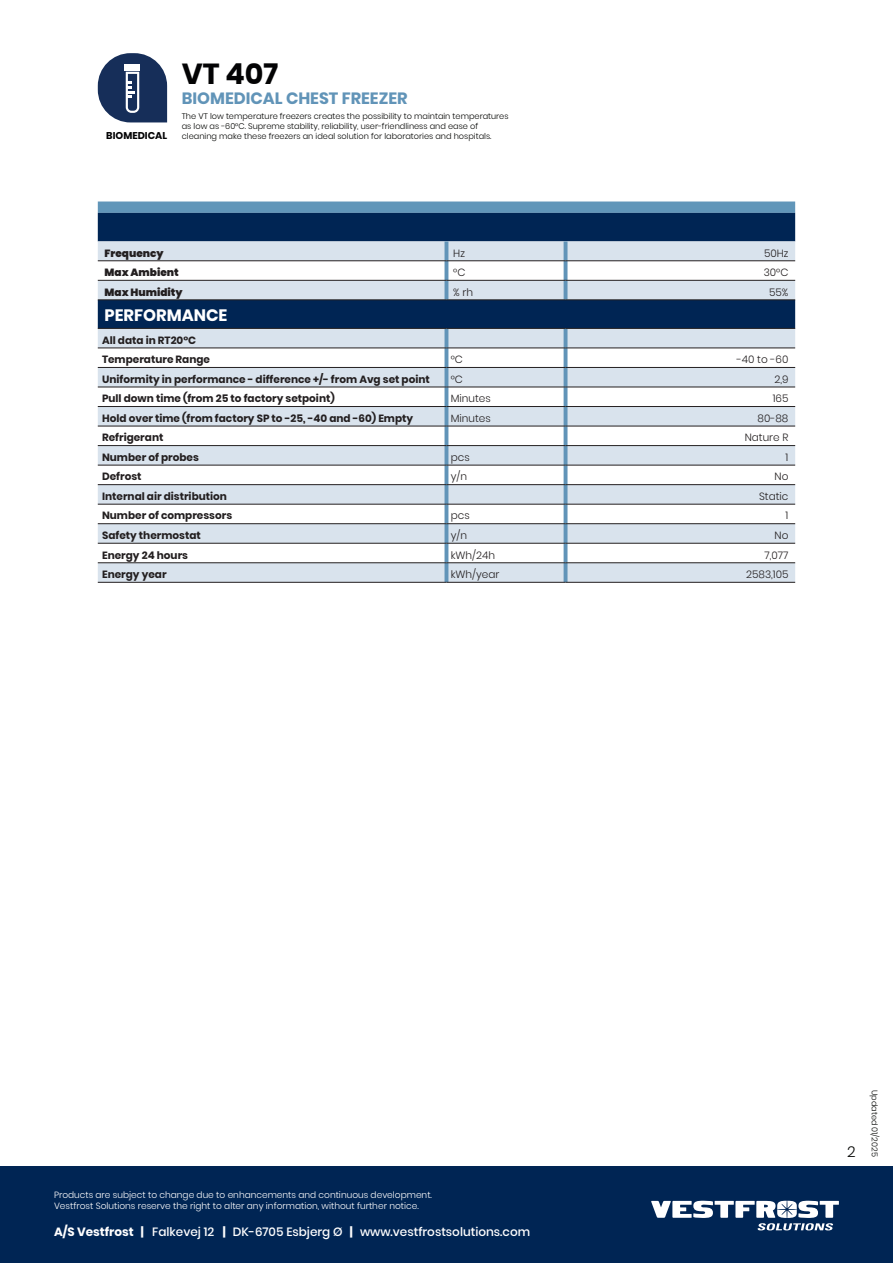
<style>
.page{position:relative;width:893px;height:1263px;background:#fff}
.page>*{position:absolute;margin:0;border:0;box-sizing:border-box;transform-origin:0 0}
.Stor_overskift{font:700 28.95px "Poppins";color:#030304}
.Bold{font:700 16.5px "Poppins";color:#fff}
.Roman{font:700 16.35px "Poppins";color:#6194b8}
.Toc_style{font:300 15px "Poppins";color:#040503}
.Roman-2{font:500 12px "Poppins";color:#fff}
.Light{font:700 10.5px "Poppins";color:#231f20}
.Light-2{font:300 10.5px "Poppins";color:#231f20}
.Light-3{font:900 10.5px "Poppins";color:#231f20}
.Roman-3{font:700 9.9px "Poppins";color:#030304}
.t1{font:300 9px "Poppins";color:#fff}
.t2{font:300 8.25px/9.8px "Poppins";color:#040503}
.s1{font-weight:700}
</style>
<div class="page">
<div style="left:0;top:1166px;width:893px;height:97px;background:#002554"></div>
<svg style="left:651px;top:1201px;width:188px;height:29px"></svg>
<svg style="left:98px;top:53px;width:69px;height:69px"></svg>
<div style="left:125px;top:64px;width:15px;height:7px;background:#fff"></div>
<svg style="left:98px;top:201px;width:697px;height:40px;background:#1f4873"></svg>
<svg style="left:98px;top:241px;width:697px;height:341px;background:#d2dbe5"></svg>
<svg style="left:98px;top:262px;width:697px;height:300px;fill:#d9e3ed"></svg>
<div style="left:98px;top:301px;width:697px;height:27px;background:#002554"></div>
<svg style="left:444px;top:241px;width:4px;height:20px"></svg>
<hr style="left:564px;top:241px;width:3px;height:20px;background:#6194b8">
<svg style="left:444px;top:262px;width:4px;height:18px"></svg>
<hr style="left:564px;top:261px;width:3px;height:19px;background:#6194b8">
<svg style="left:444px;top:281px;width:4px;height:19px"></svg>
<hr style="left:564px;top:280px;width:3px;height:20px;background:#6194b8">
<svg style="left:444px;top:329px;width:4px;height:19px"></svg>
<hr style="left:564px;top:329px;width:3px;height:19px;background:#6194b8">
<svg style="left:444px;top:349px;width:4px;height:18px"></svg>
<hr style="left:564px;top:348px;width:3px;height:19px;background:#6194b8">
<svg style="left:444px;top:368px;width:4px;height:19px"></svg>
<hr style="left:564px;top:368px;width:3px;height:19px;background:#6194b8">
<svg style="left:444px;top:388px;width:4px;height:18px"></svg>
<hr style="left:564px;top:387px;width:3px;height:19px;background:#6194b8">
<svg style="left:444px;top:407px;width:4px;height:19px"></svg>
<hr style="left:564px;top:407px;width:3px;height:19px;background:#6194b8">
<svg style="left:444px;top:427px;width:4px;height:18px"></svg>
<hr style="left:564px;top:426px;width:3px;height:19px;background:#6194b8">
<svg style="left:444px;top:446px;width:4px;height:19px"></svg>
<hr style="left:564px;top:446px;width:3px;height:19px;background:#6194b8">
<svg style="left:444px;top:466px;width:4px;height:18px"></svg>
<hr style="left:564px;top:465px;width:3px;height:19px;background:#6194b8">
<svg style="left:444px;top:485px;width:4px;height:19px"></svg>
<hr style="left:564px;top:485px;width:3px;height:19px;background:#6194b8">
<svg style="left:444px;top:505px;width:4px;height:18px"></svg>
<hr style="left:564px;top:504px;width:3px;height:19px;background:#6194b8">
<svg style="left:444px;top:524px;width:4px;height:19px"></svg>
<hr style="left:564px;top:524px;width:3px;height:19px;background:#6194b8">
<svg style="left:444px;top:544px;width:4px;height:18px"></svg>
<hr style="left:564px;top:543px;width:3px;height:20px;background:#6194b8">
<svg style="left:444px;top:563px;width:4px;height:19px"></svg>
<hr style="left:564px;top:563px;width:3px;height:19px;background:#6194b8">
<hr style="left:98px;top:261px;width:348px;height:1px;background:#231f20">
<hr style="left:446px;top:261px;width:120px;height:1px;background:#231f20">
<hr style="left:566px;top:261px;width:229px;height:1px;background:#231f20">
<hr style="left:98px;top:328px;width:348px;height:1px;background:#231f20">
<hr style="left:446px;top:328px;width:120px;height:1px;background:#231f20">
<hr style="left:566px;top:328px;width:229px;height:1px;background:#231f20">
<hr style="left:98px;top:348px;width:348px;height:1px;background:#231f20">
<hr style="left:446px;top:348px;width:120px;height:1px;background:#231f20">
<hr style="left:566px;top:348px;width:229px;height:1px;background:#231f20">
<hr style="left:98px;top:280px;width:348px;height:1px;background:#231f20">
<hr style="left:446px;top:280px;width:120px;height:1px;background:#231f20">
<hr style="left:566px;top:280px;width:229px;height:1px;background:#231f20">
<hr style="left:98px;top:300px;width:348px;height:1px;background:#231f20">
<hr style="left:446px;top:300px;width:120px;height:1px;background:#231f20">
<hr style="left:566px;top:300px;width:229px;height:1px;background:#231f20">
<hr style="left:98px;top:367px;width:348px;height:1px;background:#231f20">
<hr style="left:446px;top:367px;width:120px;height:1px;background:#231f20">
<hr style="left:566px;top:367px;width:229px;height:1px;background:#231f20">
<hr style="left:98px;top:387px;width:348px;height:1px;background:#231f20">
<hr style="left:446px;top:387px;width:120px;height:1px;background:#231f20">
<hr style="left:566px;top:387px;width:229px;height:1px;background:#231f20">
<hr style="left:98px;top:406px;width:348px;height:1px;background:#231f20">
<hr style="left:446px;top:406px;width:120px;height:1px;background:#231f20">
<hr style="left:566px;top:406px;width:229px;height:1px;background:#231f20">
<hr style="left:98px;top:426px;width:348px;height:1px;background:#231f20">
<hr style="left:446px;top:426px;width:120px;height:1px;background:#231f20">
<hr style="left:566px;top:426px;width:229px;height:1px;background:#231f20">
<hr style="left:98px;top:445px;width:348px;height:1px;background:#231f20">
<hr style="left:446px;top:445px;width:120px;height:1px;background:#231f20">
<hr style="left:566px;top:445px;width:229px;height:1px;background:#231f20">
<hr style="left:98px;top:465px;width:348px;height:1px;background:#231f20">
<hr style="left:446px;top:465px;width:120px;height:1px;background:#231f20">
<hr style="left:566px;top:465px;width:229px;height:1px;background:#231f20">
<hr style="left:98px;top:484px;width:348px;height:1px;background:#231f20">
<hr style="left:446px;top:484px;width:120px;height:1px;background:#231f20">
<hr style="left:566px;top:484px;width:229px;height:1px;background:#231f20">
<hr style="left:98px;top:504px;width:348px;height:1px;background:#231f20">
<hr style="left:446px;top:504px;width:120px;height:1px;background:#231f20">
<hr style="left:566px;top:504px;width:229px;height:1px;background:#231f20">
<hr style="left:98px;top:523px;width:348px;height:1px;background:#231f20">
<hr style="left:446px;top:523px;width:120px;height:1px;background:#231f20">
<hr style="left:566px;top:523px;width:229px;height:1px;background:#231f20">
<hr style="left:98px;top:543px;width:348px;height:1px;background:#231f20">
<hr style="left:446px;top:543px;width:120px;height:1px;background:#231f20">
<hr style="left:566px;top:543px;width:229px;height:1px;background:#231f20">
<hr style="left:98px;top:562px;width:348px;height:1px;background:#231f20">
<hr style="left:446px;top:562px;width:120px;height:1px;background:#231f20">
<hr style="left:566px;top:562px;width:229px;height:1px;background:#231f20">
<hr style="left:98px;top:582px;width:348px;height:1px;background:#231f20">
<hr style="left:446px;top:582px;width:120px;height:1px;background:#231f20">
<hr style="left:566px;top:582px;width:229px;height:1px;background:#231f20">
<p class="Roman-3" style="left:106px;top:130px;width:62px">BIOMEDICAL</p>
<p class="Stor_overskift" style="left:182px;top:57px;width:98px">VT 407</p>
<p class="Roman" style="left:182px;top:89px;width:227px">BIOMEDICAL CHEST FREEZER</p>
<p class="t2" style="left:182px;top:111px;width:328px">The VT low temperature freezers creates the possibility to maintain temperatures as low as -60°C. Supreme stability, reliability, user-friendliness and ease of cleaning make these freezers an ideal solution for laboratories and hospitals.</p>
<p class="Light-3" style="left:105px;top:247px;width:61px">Frequency</p>
<p class="Light-2" style="left:453px;top:247px;width:13px">Hz</p>
<p class="Light-2" style="left:764px;top:247px;width:26px">50Hz</p>
<p class="Light-3" style="left:105px;top:266px;width:76px">Max Ambient</p>
<p class="Light-2" style="left:453px;top:266px;width:14px">°C</p>
<p class="Light-2" style="left:764px;top:266px;width:26px">30°C</p>
<p class="Light-3" style="left:105px;top:286px;width:80px">Max Humidity</p>
<p class="Light-2" style="left:453px;top:286px;width:21px">% rh</p>
<p class="Light-2" style="left:769px;top:286px;width:21px">55%</p>
<p class="Bold" style="left:105px;top:306px;width:124px">PERFORMANCE</p>
<p class="Light" style="left:102px;top:334px;width:96px">All data in RT20°C</p>
<p class="Light" style="left:102px;top:353px;width:110px">Temperature Range</p>
<p class="Light-2" style="left:451px;top:353px;width:14px">°C</p>
<p class="Light-2" style="left:737px;top:353px;width:53px">-40 to -60</p>
<p class="Light" style="left:102px;top:373px;width:329px">Uniformity in performance - difference +/- from Avg set point</p>
<p class="Light-2" style="left:451px;top:373px;width:14px">°C</p>
<p class="Light-2" style="left:774px;top:373px;width:16px">2,9</p>
<p class="Light" style="left:102px;top:392px;width:234px">Pull down time (from 25 to factory setpoint)</p>
<p class="Light-2" style="left:451px;top:392px;width:42px">Minutes</p>
<p class="Light-2" style="left:773px;top:392px;width:17px">165</p>
<p class="Light" style="left:102px;top:412px;width:313px">Hold over time (from factory SP to -25, -40 and -60) Empty</p>
<p class="Light-2" style="left:451px;top:412px;width:42px">Minutes</p>
<p class="Light-2" style="left:757px;top:412px;width:32px">80-88</p>
<p class="Light" style="left:102px;top:432px;width:63px">Refrigerant</p>
<p class="Light-2" style="left:745px;top:432px;width:45px">Nature R</p>
<p class="Light" style="left:102px;top:451px;width:98px">Number of probes</p>
<p class="Light-2" style="left:451px;top:451px;width:20px">pcs</p>
<p class="Light-2" style="left:786px;top:451px;width:4px">1</p>
<p class="Light" style="left:102px;top:471px;width:41px">Defrost</p>
<p class="Light-2" style="left:451px;top:471px;width:18px">y/n</p>
<p class="Light-2" style="left:774px;top:471px;width:15px">No</p>
<p class="Light" style="left:102px;top:490px;width:126px">Internal air distribution</p>
<p class="Light-2" style="left:759px;top:490px;width:31px">Static</p>
<p class="Light" style="left:102px;top:510px;width:132px">Number of compressors</p>
<p class="Light-2" style="left:451px;top:510px;width:20px">pcs</p>
<p class="Light-2" style="left:786px;top:510px;width:4px">1</p>
<p class="Light" style="left:102px;top:529px;width:100px">Safety thermostat</p>
<p class="Light-2" style="left:451px;top:529px;width:18px">y/n</p>
<p class="Light-2" style="left:774px;top:529px;width:15px">No</p>
<p class="Light" style="left:102px;top:549px;width:88px">Energy 24 hours</p>
<p class="Light-2" style="left:451px;top:549px;width:46px">kWh/24h</p>
<p class="Light-2" style="left:764px;top:549px;width:25px">7,077</p>
<p class="Light" style="left:102px;top:568px;width:66px">Energy year</p>
<p class="Light-2" style="left:451px;top:568px;width:50px">kWh/year</p>
<p class="Light-2" style="left:746px;top:568px;width:44px">2583,105</p>
<p class="t1" style="left:54px;top:1190px;width:379px">Products are subject to change due to enhancements and continuous development.</p>
<p class="t1" style="left:54px;top:1200px;width:366px">Vestfrost Solutions reserve the right to alter any information, without further notice.</p>
<p class="Roman-2" style="left:54px;top:1225px;width:478px"><span class="s1">A/S Vestfrost |</span> Falkevej 12 <span class="s1">|</span> DK-6705 Esbjerg Ø <span class="s1">|</span> www.vestfrostsolutions.com</p>
<p class="Toc_style" style="left:847px;top:1143px;width:10px">2</p>
<p class="t2" style="left:879px;top:1090px;width:68px;rotate:90deg">Updated 01/2025</p>
</div>
